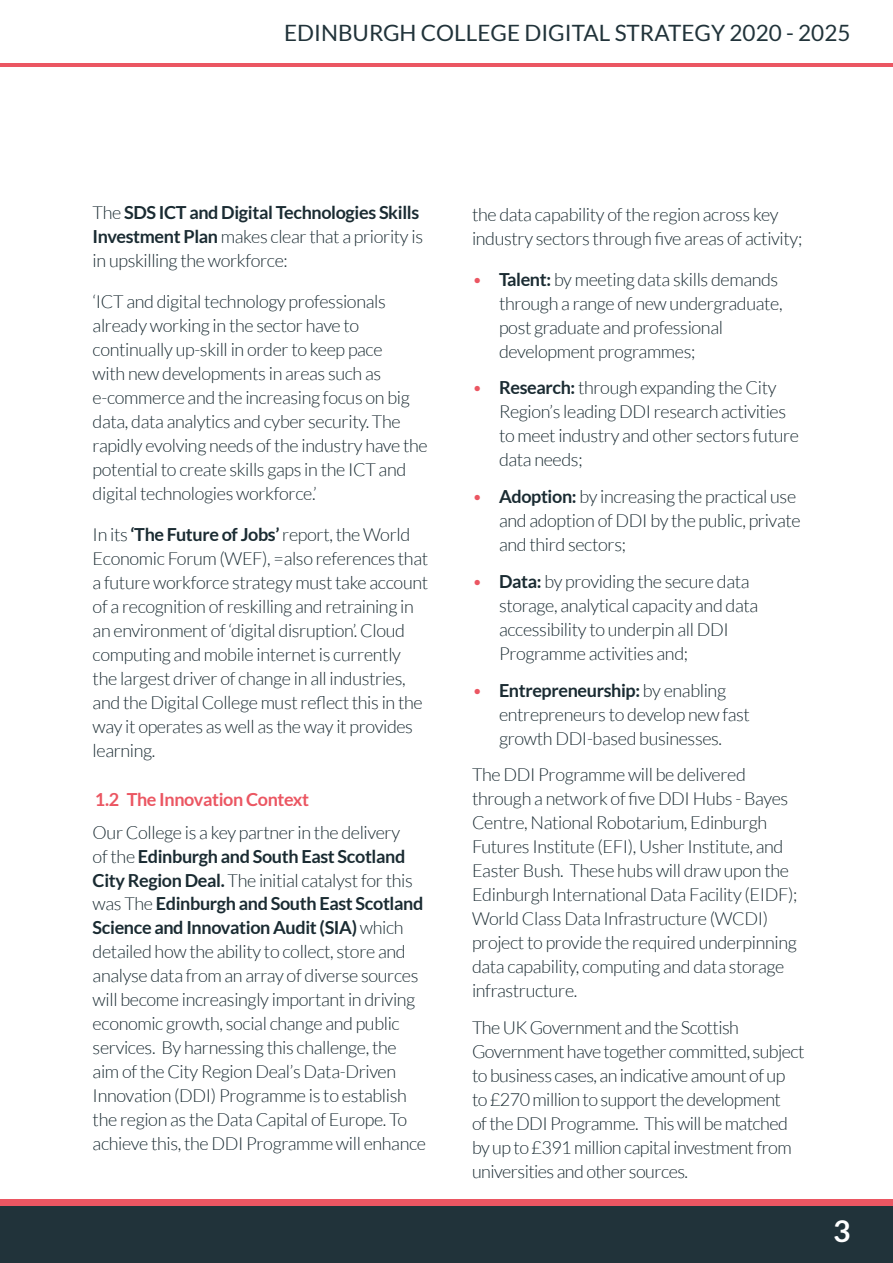
<style>
.page{position:relative;width:893px;height:1263px;background:#fff}
.page>*{position:absolute;margin:0;border:0;box-sizing:border-box;transform-origin:0 0}
.t1{font:700 30px "Lato";color:#fff}
.t2{font:22.5px "Lato";color:#21333a}
.t3{font:300 18px/24px "Lato";letter-spacing:-.02em;color:#1a2b32}
.t4{font:700 18px "Lato";letter-spacing:-.02em;color:#eb5662}
.s1{font-weight:700}
.s2{color:#eb5662}
</style>
<div class="page">
<div style="left:0;top:1205px;width:893px;height:58px;background:#21333a"></div>
<div style="left:0;top:1199px;width:893px;height:6px;background:#eb5662"></div>
<hr style="left:0;top:64px;width:893px;height:3px;background:#eb5662">
<p class="t2" style="left:284px;top:20px;width:568px">EDINBURGH COLLEGE DIGITAL STRATEGY 2020 - 2025</p>
<p class="t3" style="left:93px;top:201px;width:332px">The <span class="s1">SDS ICT and Digital Technologies Skills<br>Investment Plan</span> makes clear that a priority is in upskilling the workforce:</p>
<p class="t3" style="left:93px;top:290px;width:337px">‘ICT and digital technology professionals already working in the sector have to continually up-skill in order to keep pace<br>with new developments in areas such as e-commerce and the increasing focus on big data, data analytics and cyber security. The rapidly evolving needs of the industry have the potential to create skills gaps in the ICT and digital technologies workforce.’</p>
<p class="t3" style="left:93px;top:523px;width:337px">In its <span class="s1">‘The Future of Jobs’</span> report, the World Economic Forum (WEF), =also references that a future workforce strategy must take account of a recognition of reskilling and retraining in an environment of ‘digital disruption’. Cloud computing and mobile internet is currently the largest driver of change in all industries, and the Digital College must reflect this in the way it operates as well as the way it provides learning.</p>
<p class="t4" style="left:95px;top:789px;width:216px">1.2 The Innovation Context</p>
<p class="t3" style="left:93px;top:820px;width:335px">Our College is a key partner in the delivery<br>of the <span class="s1">Edinburgh and South East Scotland City Region Deal.</span> The initial catalyst for this was The <span class="s1">Edinburgh and South East Scotland Science and Innovation Audit (SIA)</span> which detailed how the ability to collect, store and analyse data from an array of diverse sources will become increasingly important in driving economic growth, social change and public services. By harnessing this challenge, the aim of the City Region Deal’s Data-Driven Innovation (DDI) Programme is to establish the region as the Data Capital of Europe. To achieve this, the DDI Programme will enhance</p>
<p class="t3" style="left:472px;top:202px;width:332px">the data capability of the region across key industry sectors through five areas of activity;</p>
<p class="t3" style="left:499px;top:267px;width:285px;text-indent:-27px"><span class="s2">•</span> <span class="s1">Talent:</span> by meeting data skills demands through a range of new undergraduate, post graduate and professional development programmes;</p>
<p class="t3" style="left:499px;top:376px;width:302px;text-indent:-27px"><span class="s2">•</span> <span class="s1">Research:</span> through expanding the City Region’s leading DDI research activities to meet industry and other sectors future data needs;</p>
<p class="t3" style="left:499px;top:485px;width:303px;text-indent:-27px"><span class="s2">•</span> <span class="s1">Adoption:</span> by increasing the practical use and adoption of DDI by the public, private and third sectors;</p>
<p class="t3" style="left:499px;top:569px;width:261px;text-indent:-27px"><span class="s2">•</span> <span class="s1">Data:</span> by providing the secure data storage, analytical capacity and data accessibility to underpin all DDI Programme activities and;</p>
<p class="t3" style="left:499px;top:678px;width:252px;text-indent:-27px"><span class="s2">•</span> <span class="s1">Entrepreneurship:</span> by enabling entrepreneurs to develop new fast growth DDI-based businesses.</p>
<p class="t3" style="left:472px;top:763px;width:327px">The DDI Programme will be delivered through a network of five DDI Hubs - Bayes Centre, National Robotarium, Edinburgh Futures Institute (EFI), Usher Institute, and Easter Bush. These hubs will draw upon the Edinburgh International Data Facility (EIDF); World Class Data Infrastructure (WCDI) project to provide the required underpinning data capability, computing and data storage infrastructure.</p>
<p class="t3" style="left:472px;top:1016px;width:334px">The UK Government and the Scottish Government have together committed, subject to business cases, an indicative amount of up to £270 million to support the development<br>of the DDI Programme. This will be matched by up to £391 million capital investment from universities and other sources.</p>
<h1 class="t1" style="left:833px;top:1214px;width:19px">3</h1>
</div>
